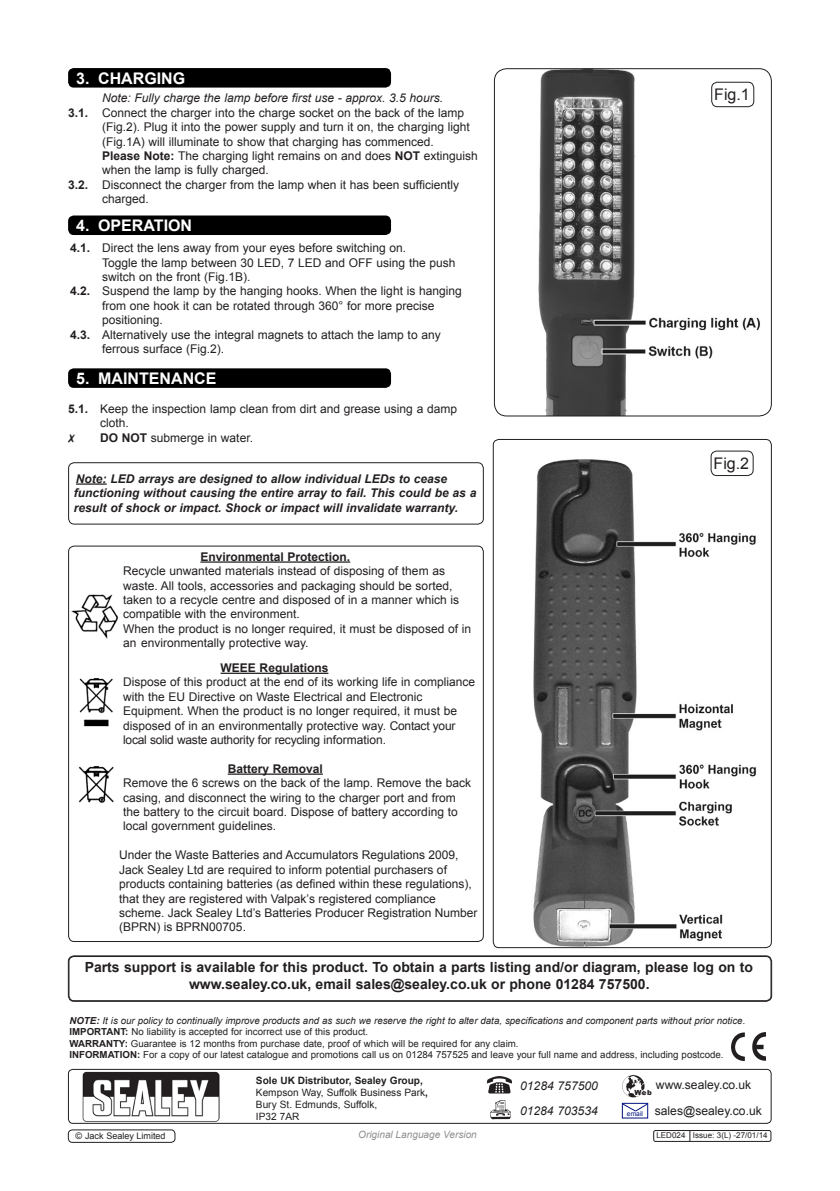
<style>
.page{position:relative;width:840px;height:1191px;background:#fff}
.page>*{position:absolute;margin:0;border:0;box-sizing:border-box;transform-origin:0 0}
.t1{font:700 16px "Arial";color:#fff}
.t2{font:16px "Arial";color:#231f20}
.t3{font:700 14px/16.8px "Arial";color:#231f20;text-align:center}
.t4{font:12.2px "Arial";color:#231f20}
.t5{font:italic 12.2px "Arial";color:#231f20}
.t6{font:12px/14.4px "Arial";color:#231f20}
.t7{font:italic 700 12px/14.4px "Arial";color:#231f20}
.t8{font:italic 12px "Arial";color:#231f20}
.t9{font:700 12px "Arial";color:#231f20}
.t10{font:10px/12.2px "Arial";color:#231f20}
.t11{font:italic 10px "Arial";color:#8d8f92}
.t12{font:9.6px "Arial";color:#231f20}
.t13{font:italic 9.6px "Arial";color:#231f20}
.t14{font:9px "Arial";color:#231f20}
.t15{font:8px "Arial";color:#231f20}
.t16{font:900 7px "Arial";color:#231f20}
.t17{font:6.6px "Arial";color:#001381}
.s1{font-weight:700}
</style>
<div class="page">
<div style="left:68px;top:68px;width:323px;height:20px;background:#000;border-radius:6px"></div>
<div style="left:68px;top:215px;width:323px;height:20px;background:#000;border-radius:6px"></div>
<hr style="left:76px;top:483px;width:31px;height:2px;background:#231f20">
<div style="left:68px;top:462px;width:415px;height:62px;border:1px solid #231f20;border-radius:6px"></div>
<hr style="left:200px;top:561px;width:150px;height:1px;background:#231f20">
<hr style="left:220px;top:672px;width:108px;height:2px;background:#231f20">
<hr style="left:228px;top:773px;width:95px;height:1px;background:#231f20">
<img style="left:71px;top:594px;width:47px;height:45px">
<img style="left:79px;top:678px;width:34px;height:48px">
<img style="left:78px;top:766px;width:36px;height:37px">
<div style="left:68px;top:368px;width:323px;height:20px;background:#000;border-radius:6px"></div>
<img style="left:82px;top:1071px;width:138px;height:50px">
<img style="left:731px;top:1032px;width:34px;height:28px">
<div style="left:68px;top:1069px;width:703px;height:54px;border:1px solid #231f20;border-radius:4px"></div>
<img style="left:490px;top:1100px;width:21px;height:19px">
<img style="left:486px;top:1077px;width:25px;height:17px">
<img style="left:620px;top:1074px;width:24px;height:24px;border-radius:12px">
<svg style="left:621px;top:1103px;width:27px;height:9px"></svg>
<div style="left:68px;top:955px;width:703px;height:46px;border:1px solid #231f20;border-radius:6px"></div>
<div style="left:69px;top:956px;width:701px;height:44px;border:1px solid #231f20;border-radius:5px"></div>
<div style="left:653px;top:1130px;width:117px;height:11px;border:1px solid #231f20;border-radius:2px"></div>
<img style="left:495px;top:69px;width:276px;height:347px">
<div style="left:493px;top:68px;width:278px;height:348px;border:1px solid #231f20;border-radius:12px"></div>
<div style="left:710px;top:82px;width:43px;height:25px;border:1px solid #231f20;border-radius:6px"></div>
<img style="left:494px;top:439px;width:277px;height:508px">
<div style="left:492px;top:439px;width:279px;height:509px;border:1px solid #231f20;border-radius:6px"></div>
<div style="left:710px;top:450px;width:43px;height:26px;border:1px solid #231f20;border-radius:6px"></div>
<div style="left:68px;top:1129px;width:107px;height:13px;border:1px solid #231f20;border-radius:4px"></div>
<p class="t1" style="left:76px;top:68px;width:111px">3. CHARGING</p>
<p class="t8" style="left:102px;top:90px;width:342px">Note: Fully charge the lamp before first use - approx. 3.5 hours.</p>
<p class="t6" style="left:102px;top:105px;width:369px;text-indent:-34px"><span class="s1">3.1.</span> Connect the charger into the charge socket on the back of the lamp (Fig.2). Plug it into the power supply and turn it on, the charging light (Fig.1A) will illuminate to show that charging has commenced.</p>
<p class="t6" style="left:102px;top:149px;width:377px"><span class="s1">Please Note:</span> The charging light remains on and does <span class="s1">NOT</span> extinguish when the lamp is fully charged.</p>
<p class="t6" style="left:102px;top:177px;width:358px;text-indent:-34px"><span class="s1">3.2.</span> Disconnect the charger from the lamp when it has been sufficiently charged.</p>
<p class="t1" style="left:76px;top:215px;width:117px">4. OPERATION</p>
<p class="t6" style="left:70px;top:241px;width:337px"><span class="s1">4.1.</span> Direct the lens away from your eyes before switching on.</p>
<p class="t6" style="left:102px;top:255px;width:354px">Toggle the lamp between 30 LED, 7 LED and OFF using the push switch on the front (Fig.1B).</p>
<p class="t6" style="left:102px;top:284px;width:361px;text-indent:-32px"><span class="s1">4.2.</span> Suspend the lamp by the hanging hooks. When the light is hanging from one hook it can be rotated through 360° for more precise positioning.</p>
<p class="t6" style="left:102px;top:327px;width:340px;text-indent:-32px"><span class="s1">4.3.</span> Alternatively use the integral magnets to attach the lamp to any ferrous surface (Fig.2).</p>
<p class="t1" style="left:76px;top:368px;width:142px">5. MAINTENANCE</p>
<p class="t6" style="left:100px;top:401px;width:358px;text-indent:-32px"><span class="s1">5.1.</span> Keep the inspection lamp clean from dirt and grease using a damp cloth.</p>
<p class="t6" style="left:100px;top:430px;width:154px"><span class="s1">DO NOT</span> submerge in water.</p>
<p class="t7" style="left:76px;top:472px;width:372px">Note: LED arrays are designed to allow individual LEDs to cease</p>
<p class="t7" style="left:74px;top:486px;width:404px">functioning without causing the entire array to fail. This could be as a result of shock or impact. Shock or impact will invalidate warranty.</p>
<p class="t9" style="left:200px;top:548px;width:151px">Environmental Protection.</p>
<p class="t6" style="left:123px;top:564px;width:337px">Recycle unwanted materials instead of disposing of them as waste. All tools, accessories and packaging should be sorted, taken to a recycle centre and disposed of in a manner which is compatible with the environment.</p>
<p class="t6" style="left:123px;top:621px;width:349px">When the product is no longer required, it must be disposed of in an environmentally protective way.</p>
<p class="t9" style="left:220px;top:660px;width:109px">WEEE Regulations</p>
<p class="t6" style="left:123px;top:675px;width:353px">Dispose of this product at the end of its working life in compliance with the EU Directive on Waste Electrical and Electronic<br>Equipment. When the product is no longer required, it must be</p>
<p class="t6" style="left:123px;top:718px;width:333px">disposed of in an environmentally protective way. Contact your local solid waste authority for recycling information.</p>
<p class="t9" style="left:228px;top:760px;width:97px">Battery Removal</p>
<p class="t6" style="left:123px;top:776px;width:349px">Remove the 6 screws on the back of the lamp. Remove the back casing, and disconnect the wiring to the charger port and from the battery to the circuit board. Dispose of battery according to local government guidelines.</p>
<p class="t6" style="left:119px;top:848px;width:359px">Under the Waste Batteries and Accumulators Regulations 2009, Jack Sealey Ltd are required to inform potential purchasers of products containing batteries (as defined within these regulations), that they are registered with Valpak’s registered compliance scheme. Jack Sealey Ltd’s Batteries Producer Registration Number (BPRN) is BPRN00705.</p>
<p class="t2" style="left:713px;top:84px;width:37px">Fig.1</p>
<p class="t2" style="left:713px;top:453px;width:37px">Fig.2</p>
<p class="t3" style="left:85px;top:959px;width:669px">Parts support is available for this product. To obtain a parts listing and/or diagram, please log on to www.sealey.co.uk, email sales@sealey.co.uk or phone 01284 757500.</p>
<p class="t13" style="left:69px;top:1014px;width:677px"><span class="s1">NOTE:</span> It is our policy to continually improve products and as such we reserve the right to alter data, specifications and component parts without prior notice.</p>
<p class="t12" style="left:69px;top:1025px;width:300px"><span class="s1">IMPORTANT:</span> No liability is accepted for incorrect use of this product.</p>
<p class="t12" style="left:69px;top:1037px;width:450px"><span class="s1">WARRANTY:</span> Guarantee is 12 months from purchase date, proof of which will be required for any claim.</p>
<p class="t12" style="left:69px;top:1048px;width:655px"><span class="s1">INFORMATION:</span> For a copy of our latest catalogue and promotions call us on 01284 757525 and leave your full name and address, including postcode.</p>
<p class="t5" style="left:520px;top:1077px;width:79px">01284 757500</p>
<p class="t5" style="left:519px;top:1103px;width:79px">01284 703534</p>
<p class="t4" style="left:654px;top:1102px;width:108px">sales@sealey.co.uk</p>
<p class="t10" style="left:256px;top:1074px;width:173px"><span class="s1">Sole UK Distributor, Sealey Group,<br></span>Kempson Way, Suffolk Business Park<span class="s1">,<br></span>Bury St. Edmunds, Suffolk,</p>
<p class="t10" style="left:256px;top:1110px;width:45px">IP32 7AR</p>
<p class="t4" style="left:655px;top:1076px;width:97px">www.sealey.co.uk</p>
<p class="t16" style="left:634px;top:1087px;width:19px">Web</p>
<p class="t17" style="left:626px;top:1109px;width:17px">email</p>
<p class="t14" style="left:76px;top:1130px;width:91px">© Jack Sealey Limited</p>
<p class="t11" style="left:358px;top:1127px;width:120px">Original Language Version</p>
<p class="t15" style="left:656px;top:1130px;width:113px">LED024 Issue: 3(L) -27/01/14</p>
</div>
